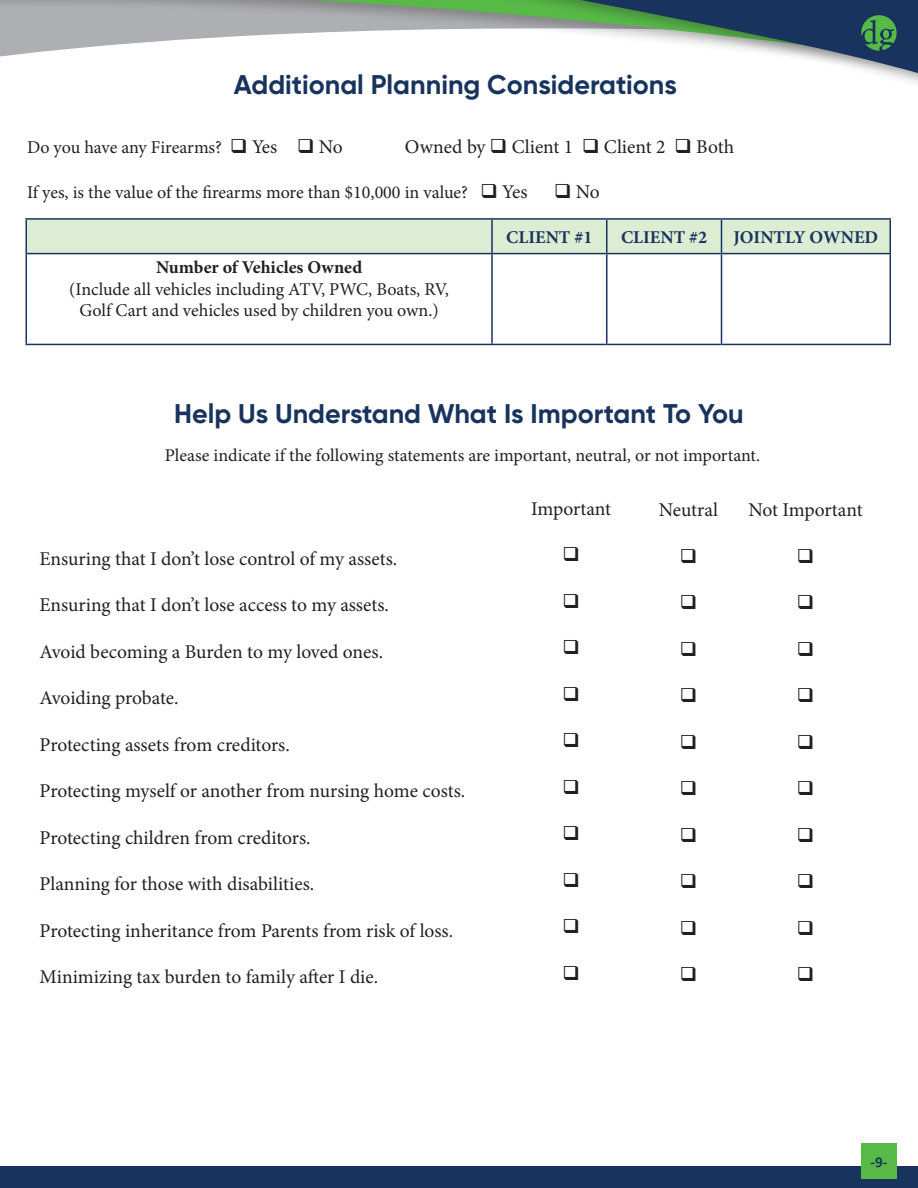
<style>
.page{position:relative;width:918px;height:1188px;background:#fff}
.page>*{position:absolute;margin:0;border:0;box-sizing:border-box;transform-origin:0 0}
.t1{font:700 27px "Gilroy";color:#18345e}
.t2{font:19.5px "Minion Pro";color:#231f20}
.t3{font:18px/21.6px "Minion Pro";letter-spacing:-.005em;color:#231f20;text-align:center}
.t4{font:700 18px "Minion Pro";color:#18345e}
.t5{font:700 18px "Minion Pro";color:#231f20}
.t6{font:700 15px "Calibri";color:#18345e}
.s1{font-size:19.5px}
</style>
<div class="page">
<div style="left:0;top:1166px;width:918px;height:22px;background:#18345e"></div>
<svg style="left:0;top:0;width:918px;height:83px"></svg>
<svg style="left:861px;top:15px;width:36px;height:36px"></svg>
<div style="left:861px;top:1143px;width:36px;height:36px;background:#57ba47"></div>
<div style="left:27px;top:220px;width:863px;height:33px;background:#dcedd4"></div>
<hr style="left:26px;top:218px;width:466px;height:2px;background:#18345e">
<hr style="left:26px;top:220px;width:1px;height:33px;background:#18345e">
<hr style="left:492px;top:218px;width:115px;height:2px;background:#18345e">
<hr style="left:491px;top:220px;width:2px;height:33px;background:#18345e">
<hr style="left:607px;top:218px;width:115px;height:2px;background:#18345e">
<hr style="left:606px;top:220px;width:2px;height:33px;background:#18345e">
<hr style="left:722px;top:218px;width:169px;height:2px;background:#18345e">
<hr style="left:721px;top:220px;width:1px;height:33px;background:#18345e">
<hr style="left:890px;top:220px;width:1px;height:33px;background:#18345e">
<hr style="left:26px;top:253px;width:466px;height:1px;background:#18345e">
<hr style="left:26px;top:254px;width:1px;height:90px;background:#18345e">
<hr style="left:492px;top:253px;width:115px;height:1px;background:#18345e">
<hr style="left:491px;top:254px;width:2px;height:90px;background:#18345e">
<hr style="left:607px;top:253px;width:115px;height:1px;background:#18345e">
<hr style="left:606px;top:254px;width:2px;height:90px;background:#18345e">
<hr style="left:722px;top:253px;width:169px;height:1px;background:#18345e">
<hr style="left:721px;top:254px;width:1px;height:90px;background:#18345e">
<hr style="left:890px;top:254px;width:1px;height:90px;background:#18345e">
<hr style="left:26px;top:344px;width:466px;height:1px;background:#18345e">
<hr style="left:492px;top:344px;width:115px;height:1px;background:#18345e">
<hr style="left:607px;top:344px;width:115px;height:1px;background:#18345e">
<hr style="left:722px;top:344px;width:169px;height:1px;background:#18345e">
<h1 class="t1" style="left:234px;top:67px;width:445px">Additional Planning Considerations</h1>
<p class="t3" style="left:27px;top:136px;width:317px">Do you have any Firearms? ❑ <span class="s1">Yes</span> ❑ <span class="s1">No</span></p>
<p class="t2" style="left:405px;top:134px;width:331px">Owned by ❑ Client 1 ❑ Client 2 ❑ Both</p>
<p class="t3" style="left:27px;top:181px;width:502px">If yes, is the value of the firearms more than $10,000 in value? ❑ <span class="s1">Yes</span></p>
<p class="t2" style="left:554px;top:179px;width:47px">❑ No</p>
<p class="t5" style="left:156px;top:255px;width:208px">Number of Vehicles Owned</p>
<p class="t3" style="left:69px;top:278px;width:381px">(Include all vehicles including ATV, PWC, Boats, RV,<br>Golf Cart and vehicles used by children you own.)</p>
<p class="t4" style="left:506px;top:224px;width:88px">CLIENT #1</p>
<p class="t4" style="left:621px;top:224px;width:88px">CLIENT #2</p>
<p class="t4" style="left:734px;top:224px;width:146px">JOINTLY OWNED</p>
<h1 class="t1" style="left:174px;top:397px;width:571px">Help Us Understand What Is Important To You</h1>
<p class="t3" style="left:165px;top:444px;width:597px">Please indicate if the following statements are important, neutral, or not important.</p>
<p class="t2" style="left:40px;top:546px;width:359px">Ensuring that I don’t lose control of my assets.</p>
<p class="t2" style="left:40px;top:592px;width:351px">Ensuring that I don’t lose access to my assets.</p>
<p class="t2" style="left:40px;top:639px;width:345px">Avoid becoming a Burden to my loved ones.</p>
<p class="t2" style="left:40px;top:685px;width:141px">Avoiding probate.</p>
<p class="t2" style="left:40px;top:732px;width:252px">Protecting assets from creditors.</p>
<p class="t2" style="left:40px;top:778px;width:427px">Protecting myself or another from nursing home costs.</p>
<p class="t2" style="left:40px;top:825px;width:273px">Protecting children from creditors.</p>
<p class="t2" style="left:40px;top:871px;width:276px">Planning for those with disabilities.</p>
<p class="t2" style="left:40px;top:918px;width:415px">Protecting inheritance from Parents from risk of loss.</p>
<p class="t2" style="left:40px;top:964px;width:340px">Minimizing tax burden to family after I die.</p>
<p class="t2" style="left:531px;top:496px;width:82px">Important</p>
<p class="t2" style="left:659px;top:497px;width:61px">Neutral</p>
<p class="t2" style="left:748px;top:497px;width:116px">Not Important</p>
<p class="t6" style="left:871px;top:1151px;width:18px">-9-</p>
</div>
